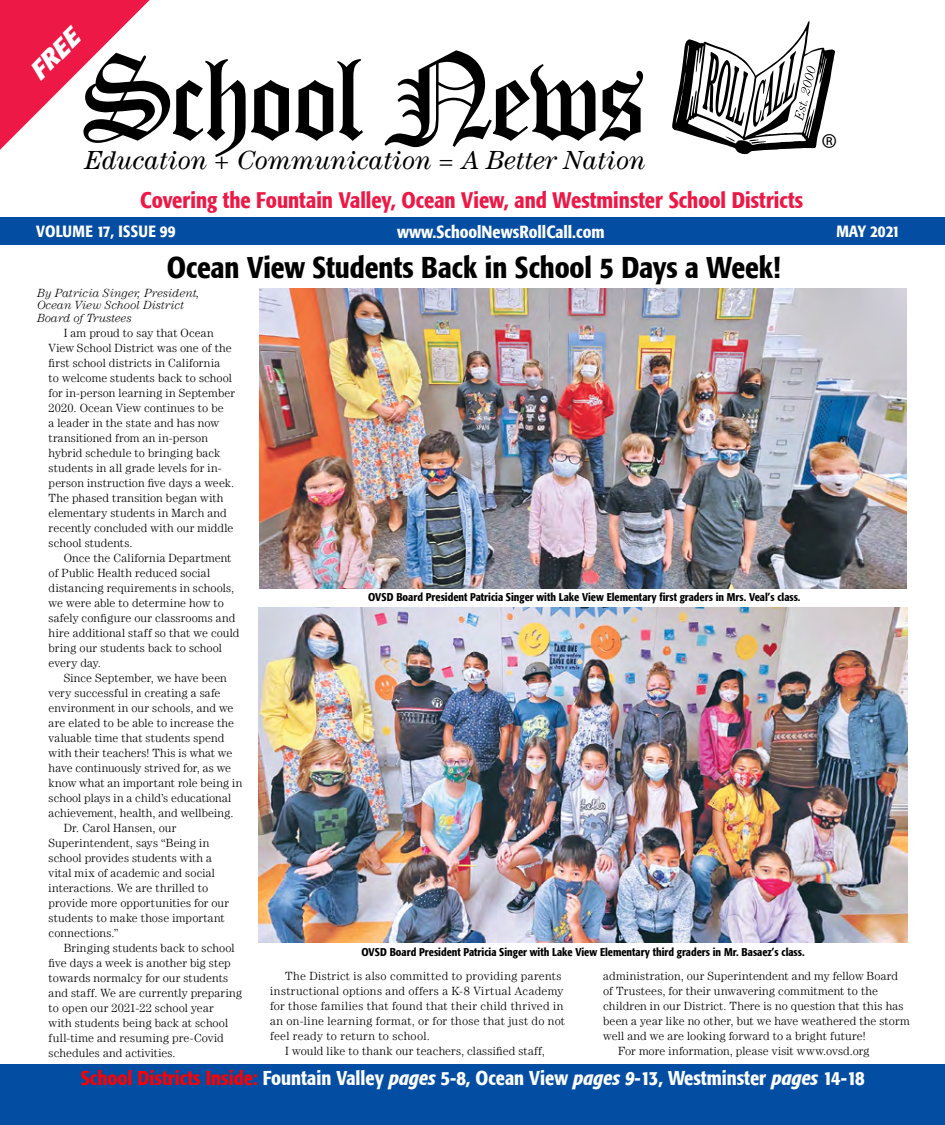
<style>
.page{position:relative;width:945px;height:1125px;background:#fff}
.page>*{position:absolute;margin:0;border:0;box-sizing:border-box;transform-origin:0 0}
.t1{font:30.62px "Myriad";color:#000}
.t2{font:500 condensed 30px "Formata";color:#000}
.t3{font:italic 26.25px "Century LT";color:#000}
.t4{font:italic 700 25.88px "Formata";color:#fff}
.t5{font:500 condensed 22.5px "Formata";color:#ed1846}
.t6{font:500 condensed 20px "Formata";color:#fff}
.t7{font:500 condensed 17.5px "Formata";color:#fff}
.t8{font:500 condensed 16.25px "Formata";letter-spacing:.02em;color:#fff}
.t9{font:500 condensed 16.25px "Formata";color:#fff}
.t10{font:300 11.88px/15px "Century LT";letter-spacing:.01em;color:#000}
.t11{font:italic 300 11.88px/12.5px "Century LT";color:#000}
.t12{font:300 11.88px "Century LT";letter-spacing:.035em;color:#000}
.t13{font:500 condensed 11.25px "Formata";color:#000}
.s1{color:#f00}
.s2{font-style:italic}
</style>
<div class="page">
<img style="left:259px;top:289px;width:648px;height:300px">
<div style="left:0;top:217px;width:945px;height:28px;background:#034ea2"></div>
<div style="left:0;top:1064px;width:945px;height:61px;background:#034ea2"></div>
<svg style="left:295px;top:59px;width:68px;height:82px"></svg>
<svg style="left:384px;top:50px;width:259px;height:97px"></svg>
<svg style="left:672px;top:21px;width:163px;height:133px"></svg>
<svg style="left:0;top:0;width:289px;height:157px"></svg>
<img style="left:259px;top:608px;width:648px;height:334px">
<h3 class="t4" style="left:22px;top:64px;width:61px;rotate:-45deg">FREE</h3>
<h3 class="t3" style="left:85px;top:145px;width:562px">Education + Communication = A Better Nation</h3>
<h1 class="t1" style="left:821px;top:130px;width:17px">®</h1>
<h3 class="t5" style="left:140px;top:186px;width:665px">Covering the Fountain Valley, Ocean View, and Westminster School Districts</h3>
<h3 class="t8" style="left:36px;top:221px;width:141px">VOLUME 17, ISSUE 99</h3>
<h3 class="t7" style="left:397px;top:221px;width:209px">www.SchoolNewsRollCall.com</h3>
<h3 class="t9" style="left:836px;top:221px;width:65px">MAY 2021</h3>
<h2 class="t2" style="left:167px;top:249px;width:615px">Ocean View Students Back in School 5 Days a Week!</h2>
<p class="t11" style="left:37px;top:287px;width:164px">By Patricia Singer, President,<br>Ocean View School District<br>Board of Trustees</p>
<p class="t10" style="left:49px;top:325px;width:188px;text-indent:15px">I am proud to say that Ocean<br>View School District was one of the first school districts in California<br>to welcome students back to school for in-person learning in September<br>2020. Ocean View continues to be<br>a leader in the state and has now transitioned from an in-person hybrid schedule to bringing back students in all grade levels for in&shy;person instruction five days a week.<br>The phased transition began with elementary students in March and recently concluded with our middle school students.</p>
<p class="t10" style="left:49px;top:550px;width:192px;text-indent:15px">Once the California Department of Public Health reduced social distancing requirements in schools, we were able to determine how to safely configure our classrooms and hire additional staff so that we could bring our students back to school every day.</p>
<p class="t10" style="left:64px;top:670px;width:165px">Since September, we have been</p>
<p class="t10" style="left:49px;top:685px;width:173px">very successful in creating a safe</p>
<p class="t10" style="left:49px;top:700px;width:186px">environment in our schools, and we</p>
<p class="t10" style="left:49px;top:715px;width:187px">are elated to be able to increase the</p>
<p class="t10" style="left:49px;top:730px;width:177px">valuable time that students spend</p>
<p class="t10" style="left:49px;top:745px;width:185px">with their teachers! This is what we</p>
<p class="t10" style="left:49px;top:760px;width:184px">have continuously strived for, as we</p>
<p class="t10" style="left:49px;top:775px;width:195px">know what an important role being in</p>
<p class="t10" style="left:49px;top:790px;width:184px">school plays in a child’s educational</p>
<p class="t10" style="left:49px;top:805px;width:186px">achievement, health, and wellbeing.</p>
<p class="t10" style="left:64px;top:820px;width:114px">Dr. Carol Hansen, our</p>
<p class="t10" style="left:49px;top:835px;width:162px">Superintendent, says “Being in</p>
<p class="t10" style="left:49px;top:850px;width:165px">school provides students with a</p>
<p class="t10" style="left:49px;top:865px;width:168px">vital mix of academic and social</p>
<p class="t10" style="left:49px;top:880px;width:161px">interactions. We are thrilled to</p>
<p class="t10" style="left:49px;top:895px;width:182px">provide more opportunities for our</p>
<p class="t10" style="left:49px;top:910px;width:178px">students to make those important</p>
<p class="t10" style="left:49px;top:925px;width:71px">connections.”</p>
<p class="t10" style="left:64px;top:940px;width:172px">Bringing students back to school</p>
<p class="t10" style="left:49px;top:955px;width:184px">five days a week is another big step</p>
<p class="t10" style="left:49px;top:970px;width:181px">towards normalcy for our students</p>
<p class="t10" style="left:49px;top:985px;width:195px">and staff. We are currently preparing</p>
<p class="t10" style="left:49px;top:1000px;width:167px">to open our 2021-22 school year</p>
<p class="t10" style="left:49px;top:1015px;width:181px">with students being back at school</p>
<p class="t10" style="left:49px;top:1030px;width:177px">full-time and resuming pre-Covid</p>
<p class="t10" style="left:49px;top:1045px;width:129px">schedules and activities.</p>
<p class="t13" style="left:368px;top:590px;width:434px">OVSD Board President Patricia Singer with Lake View Elementary first graders in Mrs. Veal’s class.</p>
<p class="t13" style="left:361px;top:945px;width:445px">OVSD Board President Patricia Singer with Lake View Elementary third graders in Mr. Basaez’s class.</p>
<p class="t10" style="left:285px;top:968px;width:278px">The District is also committed to providing parents</p>
<p class="t12" style="left:270px;top:984px;width:295px">instructional options and offers a K-8 Virtual Academy</p>
<p class="t10" style="left:270px;top:998px;width:295px">for those families that found that their child thrived in</p>
<p class="t10" style="left:270px;top:1013px;width:296px">an on-line learning format, or for those that just do not</p>
<p class="t10" style="left:270px;top:1028px;width:161px">feel ready to return to school.</p>
<p class="t10" style="left:285px;top:1043px;width:261px">I would like to thank our teachers, classified staff,</p>
<p class="t10" style="left:603px;top:968px;width:297px">administration, our Superintendent and my fellow Board</p>
<p class="t10" style="left:603px;top:983px;width:276px">of Trustees, for their unwavering commitment to the</p>
<p class="t10" style="left:603px;top:998px;width:302px">children in our District. There is no question that this has</p>
<p class="t10" style="left:603px;top:1013px;width:308px">been a year like no other, but we have weathered the storm</p>
<p class="t10" style="left:603px;top:1028px;width:264px">well and we are looking forward to a bright future!</p>
<p class="t10" style="left:618px;top:1043px;width:253px">For more information, please visit www.ovsd.org</p>
<h3 class="t6" style="left:81px;top:1066px;width:785px"><span class="s1">School Districts Inside:</span> Fountain Valley <span class="s2">pages</span> 5-8, Ocean View <span class="s2">pages 9</span>-13, Westminster <span class="s2">pages</span> 14-18</h3>
</div>
